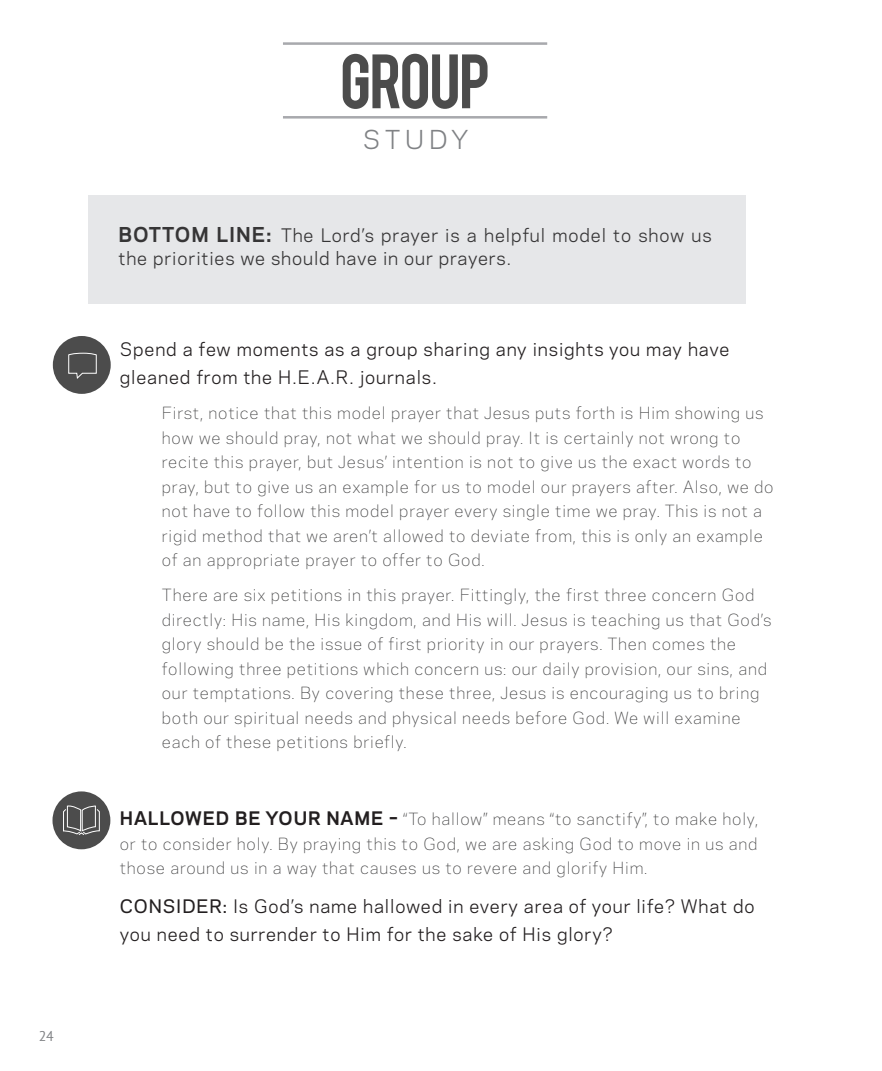
<style>
.page{position:relative;width:882px;height:1071px;background:#fff}
.page>*{position:absolute;margin:0;border:0;box-sizing:border-box;transform-origin:0 0}
.t1{font:60.55px "Bebas";letter-spacing:-.025em;color:#4c4c4c}
.t2{font:24.5px "Polaris";letter-spacing:.2em;color:#808285}
.t3{font:17.5px/28px "Polaris";letter-spacing:.05em;color:#231f20}
.t4{font:17.5px/22.8px "Polaris";letter-spacing:.05em;color:#363536}
.t5{font:300 15.75px/24.5px "Polaris";letter-spacing:.05em;color:#3e3e3f}
.t6{font:14px "PT Sans";color:#808285}
.s1{font-weight:700;font-size:19.25px}
.s2{font-weight:700;font-size:17.5px;color:#231f20}
.s3{font-weight:500}
</style>
<div class="page">
<div style="left:88px;top:195px;width:657px;height:109px;background:#e6e7e9"></div>
<div style="left:53px;top:336px;width:58px;height:58px;background:#4c4c4c;border-radius:50%"></div>
<svg style="left:68px;top:352px;width:29px;height:27px"></svg>
<hr style="left:283px;top:42px;width:264px;height:3px;background:#a8a9ad">
<hr style="left:283px;top:116px;width:264px;height:3px;background:#a8a9ad">
<div style="left:52px;top:791px;width:58px;height:58px;background:#4c4c4c;border-radius:50%"></div>
<svg style="left:63px;top:805px;width:37px;height:30px"></svg>
<p class="t6" style="left:39px;top:1028px;width:17px">24</p>
<h1 class="t1" style="left:340px;top:37px;width:152px">GROUP</h1>
<h2 class="t2" style="left:363px;top:122px;width:107px">STUDY</h2>
<p class="t4" style="left:119px;top:223px;width:595px"><span class="s1">BOTTOM LINE:</span> The Lord’s prayer is a helpful model to show us the priorities we should have in our prayers.</p>
<p class="t3" style="left:120px;top:334px;width:611px">Spend a few moments as a group sharing any insights you may have gleaned from the H.E.A.R. journals.</p>
<p class="t5" style="left:162px;top:400px;width:613px">First, notice that this model prayer that Jesus puts forth is Him showing us how we should pray, not what we should pray. It is certainly not wrong to recite this prayer, but Jesus’ intention is not to give us the exact words to pray, but to give us an example for us to model our prayers after. Also, we do not have to follow this model prayer every single time we pray. This is not a rigid method that we aren’t allowed to deviate from, this is only an example of an appropriate prayer to offer to God.</p>
<p class="t5" style="left:162px;top:582px;width:611px">There are six petitions in this prayer. Fittingly, the first three concern God directly: His name, His kingdom, and His will. Jesus is teaching us that God’s glory should be the issue of first priority in our prayers. Then comes the following three petitions which concern us: our daily provision, our sins, and our temptations. By covering these three, Jesus is encouraging us to bring both our spiritual needs and physical needs before God. We will examine each of these petitions briefly.</p>
<p class="t5" style="left:120px;top:806px;width:640px;text-align:justify"><span class="s2">HALLOWED BE YOUR NAME –</span> “To hallow” means “to sanctify”, to make holy, or to consider holy. By praying this to God, we are asking God to move in us and those around us in a way that causes us to revere and glorify Him.</p>
<p class="t3" style="left:120px;top:891px;width:636px"><span class="s3">CONSIDER:</span> Is God’s name hallowed in every area of your life? What do you need to surrender to Him for the sake of His glory?</p>
</div>
